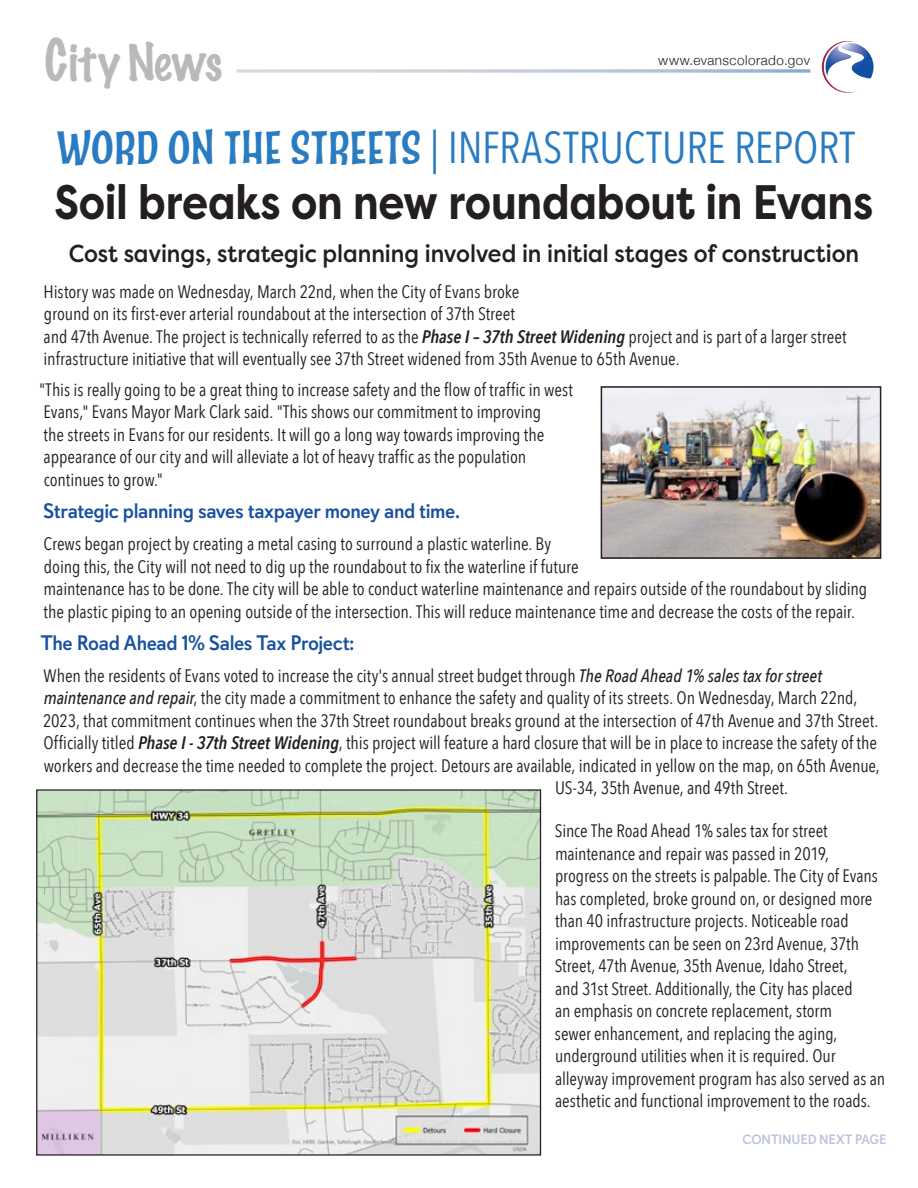
<style>
.page{position:relative;width:918px;height:1188px;background:#fff}
.page>*{position:absolute;margin:0;border:0;box-sizing:border-box;transform-origin:0 0}
.t1{font:700 48.3px "Filson Pro";letter-spacing:-.005em;color:#231f20;scale:.87 1}
.t2{font:100 46.5px "Marker Felt";letter-spacing:.015em;color:#b7b9bb}
.t3{font:44.55px "Avenir Next Condensed";letter-spacing:-.005em;color:#297bc2}
.t4{font:500 24.6px "Filson Pro";letter-spacing:-.005em;color:#231f20;scale:.92 1}
.t5{font:500 21px "Davis Sans";letter-spacing:-.02em;color:#18519e;scale:.95 1}
.t6{font:18px/22.5px "Avenir Next Condensed";letter-spacing:-.005em;color:#231f20}
.t7{font:300 13.5px "Helvetica Neue";letter-spacing:.035em;color:#231f20}
.t8{font:500 13.5px "Davis Sans";letter-spacing:-.01em;color:#bdc2df;scale:.95 1}
.s1{font-size:52.5px}
.s2{font-family:"Catseye";font-weight:500}
.s3{font-weight:600;font-style:italic}
.s4{font-weight:500;font-style:italic}
</style>
<div class="page">
<svg style="left:237px;top:69px;width:573px;height:4px"></svg>
<svg style="left:821px;top:41px;width:53px;height:52px"></svg>
<img style="left:604px;top:389px;width:274px;height:167px">
<div style="left:601px;top:386px;width:280px;height:173px;border:2px solid #231f20"></div>
<img style="left:38px;top:791px;width:501px;height:363px">
<h2 class="t2" style="left:45px;top:25px;width:179px"><span class="s1">C</span>ity News</h2>
<p class="t7" style="left:658px;top:50px;width:153px">www.evanscolorado.gov</p>
<h3 class="t3" style="left:57px;top:109px;width:800px"><span class="s2">WORD ON THE STREETS</span> | INFRASTRUCTURE REPORT</h3>
<h1 class="t1" style="left:54px;top:172px;width:943px">Soil breaks on new roundabout in Evans</h1>
<h3 class="t4" style="left:69px;top:236px;width:860px">Cost savings, strategic planning involved in initial stages of construction</h3>
<p class="t6" style="left:44px;top:279px;width:804px">History was made on Wednesday, March 22nd, when the City of Evans broke<br>ground on its first-ever arterial roundabout at the intersection of 37th Street<br>and 47th Avenue. The project is technically referred to as the <span class="s3">Phase I – 37th Street Widening</span> project and is part of a larger street infrastructure initiative that will eventually see 37th Street widened from 35th Avenue to 65th Avenue.</p>
<p class="t6" style="left:39px;top:377px;width:535px">"This is really going to be a great thing to increase safety and the flow of traffic in west Evans," Evans Mayor Mark Clark said. "This shows our commitment to improving<br>the streets in Evans for our residents. It will go a long way towards improving the appearance of our city and will alleviate a lot of heavy traffic as the population continues to grow."</p>
<p class="t5" style="left:43px;top:498px;width:440px">Strategic planning saves taxpayer money and time.</p>
<p class="t6" style="left:43px;top:532px;width:825px">Crews began project by creating a metal casing to surround a plastic waterline. By<br>doing this, the City will not need to dig up the roundabout to fix the waterline if future<br>maintenance has to be done. The city will be able to conduct waterline maintenance and repairs outside of the roundabout by sliding the plastic piping to an opening outside of the intersection. This will reduce maintenance time and decrease the costs of the repair.</p>
<p class="t5" style="left:41px;top:630px;width:332px">The Road Ahead 1% Sales Tax Project:</p>
<p class="t6" style="left:44px;top:664px;width:780px">When the residents of Evans voted to increase the city's annual street budget through <span class="s4">The Road Ahead 1% sales tax for street</span></p>
<p class="t6" style="left:44px;top:686px;width:815px"><span class="s4">maintenance and repair</span>, the city made a commitment to enhance the safety and quality of its streets. On Wednesday, March 22nd,</p>
<p class="t6" style="left:43px;top:709px;width:837px">2023, that commitment continues when the 37th Street roundabout breaks ground at the intersection of 47th Avenue and 37th Street.</p>
<p class="t6" style="left:43px;top:731px;width:835px">Officially titled <span class="s3">Phase I - 37th Street Widening</span>, this project will feature a hard closure that will be in place to increase the safety of the</p>
<p class="t6" style="left:44px;top:754px;width:838px">workers and decrease the time needed to complete the project. Detours are available, indicated in yellow on the map, on 65th Avenue,</p>
<p class="t6" style="left:555px;top:776px;width:234px">US-34, 35th Avenue, and 49th Street.</p>
<p class="t6" style="left:555px;top:819px;width:332px">Since The Road Ahead 1% sales tax for street maintenance and repair was passed in 2019, progress on the streets is palpable. The City of Evans has completed, broke ground on, or designed more than 40 infrastructure projects. Noticeable road improvements can be seen on 23rd Avenue, 37th Street, 47th Avenue, 35th Avenue, Idaho Street,<br>and 31st Street. Additionally, the City has placed<br>an emphasis on concrete replacement, storm<br>sewer enhancement, and replacing the aging, underground utilities when it is required. Our alleyway improvement program has also served as an aesthetic and functional improvement to the roads.</p>
<p class="t8" style="left:743px;top:1132px;width:153px">CONTINUED NEXT PAGE</p>
</div>
